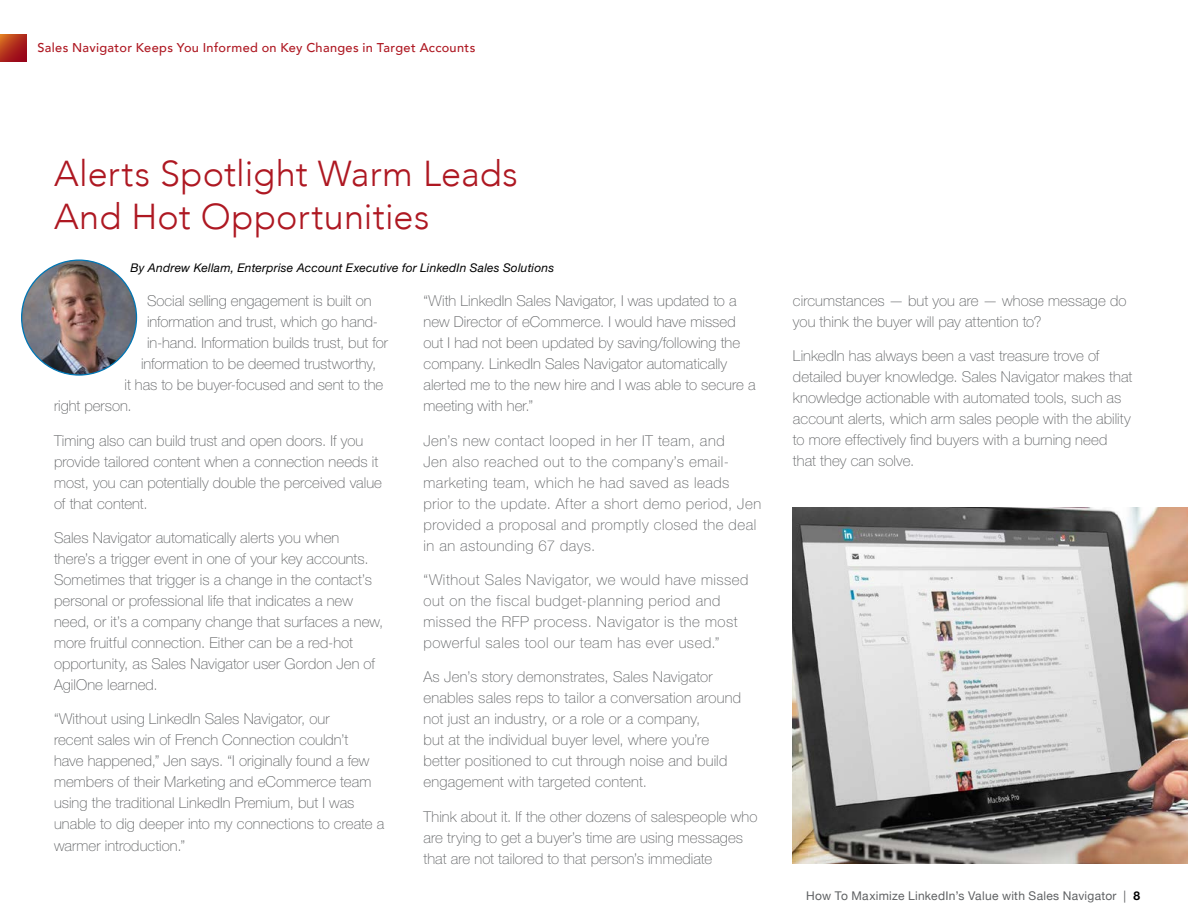
<style>
.page{position:relative;width:1188px;height:918px;background:#fff}
.page>*{position:absolute;margin:0;border:0;box-sizing:border-box;transform-origin:0 0}
.t1{font:300 36px/43.5px "Avenir";letter-spacing:.005em;color:#ae1822}
.t2{font:100 15px/21px "Helvetica Neue LT Std";letter-spacing:.005em;color:#5f6163}
.t3{font:100 15px/21px "Helvetica Neue LT Std";letter-spacing:.035em;color:#5f6163}
.t4{font:500 12.75px "Avenir";letter-spacing:.025em;color:#ae1822}
.t5{font:italic 12px "Helvetica Neue LT Std";letter-spacing:.015em;color:#000}
.t6{font:12px "Helvetica Neue";letter-spacing:.025em;color:#5f6163}
.s1{font-weight:700;color:#000}
</style>
<div class="page">
<svg style="left:0;top:34px;width:27px;height:28px"></svg>
<img style="left:792px;top:507px;width:396px;height:357px">
<img style="left:22px;top:260px;width:114px;height:115px;border-radius:57px">
<p class="t4" style="left:38px;top:36px;width:439px">Sales Navigator Keeps You Informed on Key Changes in Target Accounts</p>
<h1 class="t1" style="left:54px;top:152px;width:465px">Alerts Spotlight Warm Leads<br>And Hot Opportunities</h1>
<p class="t5" style="left:130px;top:260px;width:425px">By Andrew Kellam, Enterprise Account Executive for LinkedIn Sales Solutions</p>
<p class="t2" style="left:147px;top:290px;width:226px">Social selling engagement is built on</p>
<p class="t2" style="left:147px;top:311px;width:233px">information and trust, which go hand-</p>
<p class="t2" style="left:147px;top:332px;width:243px">in-hand. Information builds trust, but for</p>
<p class="t2" style="left:141px;top:353px;width:237px">information to be deemed trustworthy,</p>
<p class="t2" style="left:124px;top:374px;width:260px">it has to be buyer-focused and sent to the</p>
<p class="t2" style="left:54px;top:395px;width:79px">right person.</p>
<p class="t2" style="left:54px;top:430px;width:330px">Timing also can build trust and open doors. If you provide tailored content when a connection needs it most, you can potentially double the perceived value of that content.</p>
<p class="t2" style="left:54px;top:527px;width:331px">Sales Navigator automatically alerts you when there’s a trigger event in one of your key accounts.<br>Sometimes that trigger is a change in the contact’s personal or professional life that indicates a new need, or it’s a company change that surfaces a new, more fruitful connection. Either can be a red-hot opportunity, as Sales Navigator user Gordon Jen of AgilOne learned.</p>
<p class="t2" style="left:54px;top:709px;width:332px">“Without using LinkedIn Sales Navigator, our<br>recent sales win of French Connection couldn’t<br>have happened,” Jen says. “I originally found a few members of their Marketing and eCommerce team using the traditional LinkedIn Premium, but I was unable to dig deeper into my connections to create a warmer introduction.”</p>
<p class="t2" style="left:423px;top:290px;width:334px">“With LinkedIn Sales Navigator, I was updated to a new Director of eCommerce. I would have missed out I had not been updated by saving/following the company. LinkedIn Sales Navigator automatically alerted me to the new hire and I was able to secure a meeting with her.”</p>
<p class="t3" style="left:423px;top:430px;width:339px">Jen’s new contact looped in her IT team, and<br>Jen also reached out to the company’s email&shy;marketing team, which he had saved as leads prior to the update. After a short demo period, Jen provided a proposal and promptly closed the deal in an astounding 67 days.</p>
<p class="t3" style="left:423px;top:569px;width:327px">“Without Sales Navigator, we would have missed out on the fiscal budget-planning period and missed the RFP process. Navigator is the most powerful sales tool our team has ever used.”</p>
<p class="t2" style="left:423px;top:667px;width:319px">As Jen’s story demonstrates, Sales Navigator enables sales reps to tailor a conversation around not just an industry, or a role or a company,<br>but at the individual buyer level, where you’re better positioned to cut through noise and build engagement with targeted content.</p>
<p class="t2" style="left:423px;top:806px;width:336px">Think about it. If the other dozens of salespeople who are trying to get a buyer’s time are using messages that are not tailored to that person’s immediate</p>
<p class="t2" style="left:793px;top:290px;width:335px">circumstances — but you are — whose message do you think the buyer will pay attention to?</p>
<p class="t2" style="left:793px;top:346px;width:341px">LinkedIn has always been a vast treasure trove of detailed buyer knowledge. Sales Navigator makes that knowledge actionable with automated tools, such as account alerts, which arm sales people with the ability to more effectively find buyers with a burning need that they can solve.</p>
<p class="t6" style="left:806px;top:887px;width:335px">How To Maximize LinkedIn’s Value with Sales Navigator | <span class="s1">8</span></p>
</div>
